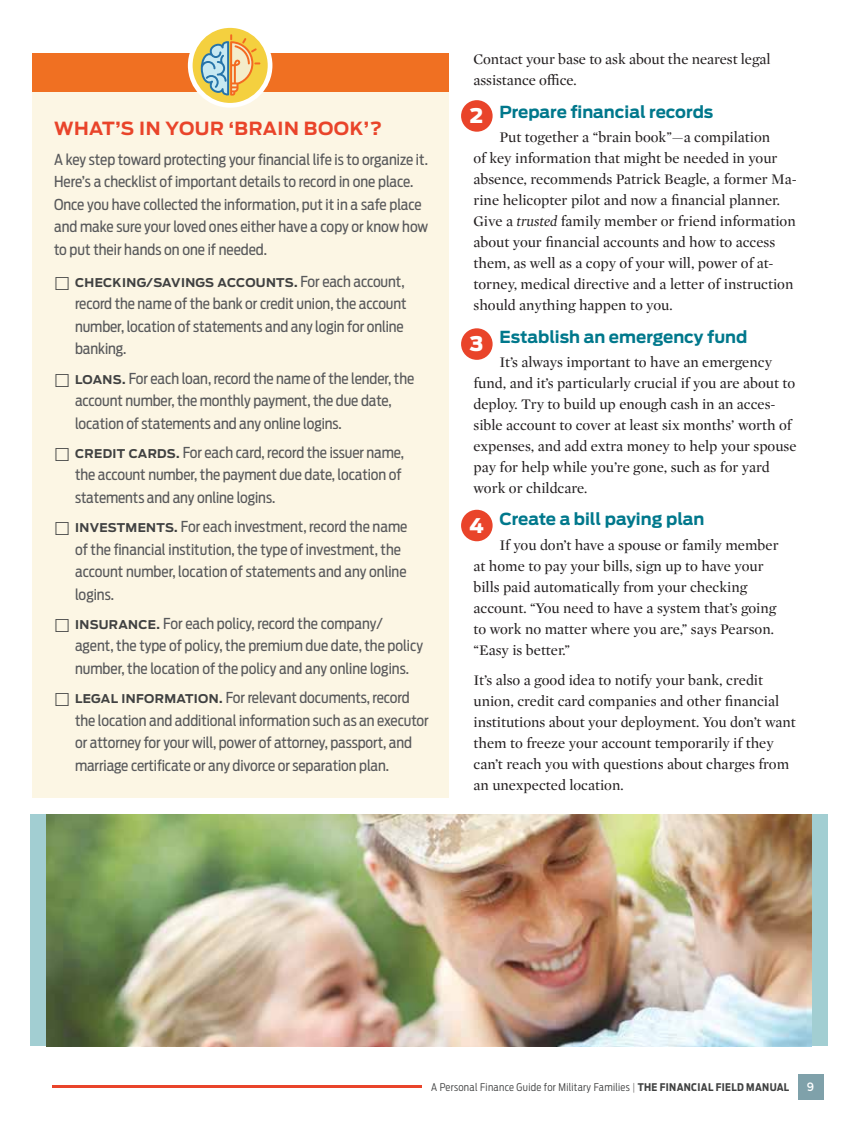
<style>
.page{position:relative;width:851px;height:1134px;background:#fff}
.page>*{position:absolute;margin:0;border:0;box-sizing:border-box;transform-origin:0 0}
.t1{font:900 20.1px "Antenna";color:#fff}
.t2{font:700 18px "Antenna";letter-spacing:.03em;color:#e9442a}
.t3{font:700 16.5px "Antenna";color:#00788c}
.t4{font:15px/21px "Mercury Display";color:#231f20}
.t5{font:15px/22.5px "Antenna Cond";letter-spacing:-.005em;color:#58595b}
.t6{font:700 12px "Antenna";letter-spacing:.03em;color:#404141}
.t7{font:12px "Montserrat";color:#fff}
.t8{font:300 10.5px "Antenna Cond";letter-spacing:.03em;color:#404141}
.s1{font-family:"Antenna Cond";font-weight:400;font-size:15px;color:#58595b}
.s2{font-family:"Antenna";font-weight:700;font-size:12px;color:#404141}
.s3{font-style:italic}
.s4{color:#8b8887}
.s5{font-weight:700}
</style>
<div class="page">
<div style="left:32px;top:60px;width:416px;height:738px;background:#fcf6e4"></div>
<div style="left:32px;top:54px;width:416px;height:38px;background:#f07022"></div>
<svg style="left:190px;top:26px;width:80px;height:79px"></svg>
<svg style="left:201px;top:34px;width:59px;height:62px;background:#d1c284"></svg>
<div style="left:188px;top:23px;width:84px;height:85px;border:5px solid #fff;border-radius:50%"></div>
<div style="left:30px;top:814px;width:797px;height:232px;background:#a2ced2"></div>
<img style="left:46px;top:814px;width:765px;height:232px">
<div style="left:461px;top:100px;width:31px;height:32px;background:#e9442a;border-radius:50%"></div>
<div style="left:461px;top:328px;width:31px;height:32px;background:#e9442a;border-radius:50%"></div>
<div style="left:461px;top:510px;width:31px;height:31px;background:#e9442a;border-radius:50%"></div>
<div style="left:797px;top:1074px;width:26px;height:26px;background:#7fa1aa"></div>
<hr style="left:53px;top:1086px;width:369px;height:2px;background:#e9442a">
<p class="t2" style="left:54px;top:118px;width:329px">WHAT’S IN YOUR ‘BRAIN BOOK’?</p>
<p class="t5" style="left:54px;top:148px;width:376px">A key step toward protecting your financial life is to organize it.<br>Here’s a checklist of important details to record in one place.<br>Once you have collected the information, put it in a safe place and make sure your loved ones either have a copy or know how to put their hands on one if needed.</p>
<p class="t6" style="left:75px;top:275px;width:331px">CHECKING/SAVINGS ACCOUNTS. <span class="s1">For each account,</span></p>
<p class="t5" style="left:75px;top:293px;width:333px">record the name of the bank or credit union, the account number, location of statements and any login for online banking.</p>
<p class="t5" style="left:75px;top:367px;width:340px"><span class="s2">LOANS.</span> For each loan, record the name of the lender, the account number, the monthly payment, the due date, location of statements and any online logins.</p>
<p class="t5" style="left:75px;top:441px;width:330px"><span class="s2">CREDIT CARDS.</span> For each card, record the issuer name, the account number, the payment due date, location of statements and any online logins.</p>
<p class="t5" style="left:75px;top:515px;width:334px"><span class="s2">INVESTMENTS.</span> For each investment, record the name of the financial institution, the type of investment, the account number, location of statements and any online logins.</p>
<p class="t5" style="left:75px;top:612px;width:349px"><span class="s2">INSURANCE.</span> For each policy, record the company/ agent, the type of policy, the premium due date, the policy number, the location of the policy and any online logins.</p>
<p class="t5" style="left:75px;top:686px;width:355px"><span class="s2">LEGAL INFORMATION.</span> For relevant documents, record the location and additional information such as an executor or attorney for your will, power of attorney, passport, and marriage certificate or any divorce or separation plan.</p>
<p class="t4" style="left:473px;top:48px;width:298px">Contact your base to ask about the nearest legal assistance office.</p>
<p class="t3" style="left:499px;top:102px;width:215px">Prepare financial records</p>
<p class="t4" style="left:473px;top:126px;width:325px;text-indent:26px">Put together a “brain book”—a compilation<br>of key information that might be needed in your absence, recommends Patrick Beagle, a former Ma&shy;rine helicopter pilot and now a financial planner.<br>Give a <span class="s3">trusted</span> family member or friend information about your financial accounts and how to access them, as well as a copy of your will, power of at&shy;torney, medical directive and a letter of instruction should anything happen to you.</p>
<p class="t3" style="left:499px;top:327px;width:249px">Establish an emergency fund</p>
<p class="t4" style="left:473px;top:351px;width:324px;text-indent:26px">It’s always important to have an emergency fund, and it’s particularly crucial if you are about to deploy. Try to build up enough cash in an acces&shy;sible account to cover at least six months’ worth of expenses, and add extra money to help your spouse pay for help while you’re gone, such as for yard work or childcare.</p>
<p class="t3" style="left:499px;top:510px;width:206px">Create a bill paying plan</p>
<p class="t4" style="left:473px;top:534px;width:306px;text-indent:26px">If you don’t have a spouse or family member at home to pay your bills, sign up to have your bills paid automatically from your checking account. “You need to have a system that’s going to work no matter where you are,” says Pearson. “Easy is better.”</p>
<p class="t4" style="left:473px;top:669px;width:324px">It’s also a good idea to notify your bank, credit union, credit card companies and other financial institutions about your deployment. You don’t want them to freeze your account temporarily if they can’t reach you with questions about charges from an unexpected location.</p>
<h1 class="t1" style="left:470px;top:104px;width:15px">2</h1>
<h1 class="t1" style="left:470px;top:332px;width:15px">3</h1>
<h1 class="t1" style="left:469px;top:514px;width:16px">4</h1>
<p class="t8" style="left:431px;top:1081px;width:360px">A Personal Finance Guide for Military Families <span class="s4">|</span> <span class="s5">THE FINANCIAL FIELD MANUAL</span></p>
<p class="t7" style="left:807px;top:1080px;width:9px">9</p>
</div>
